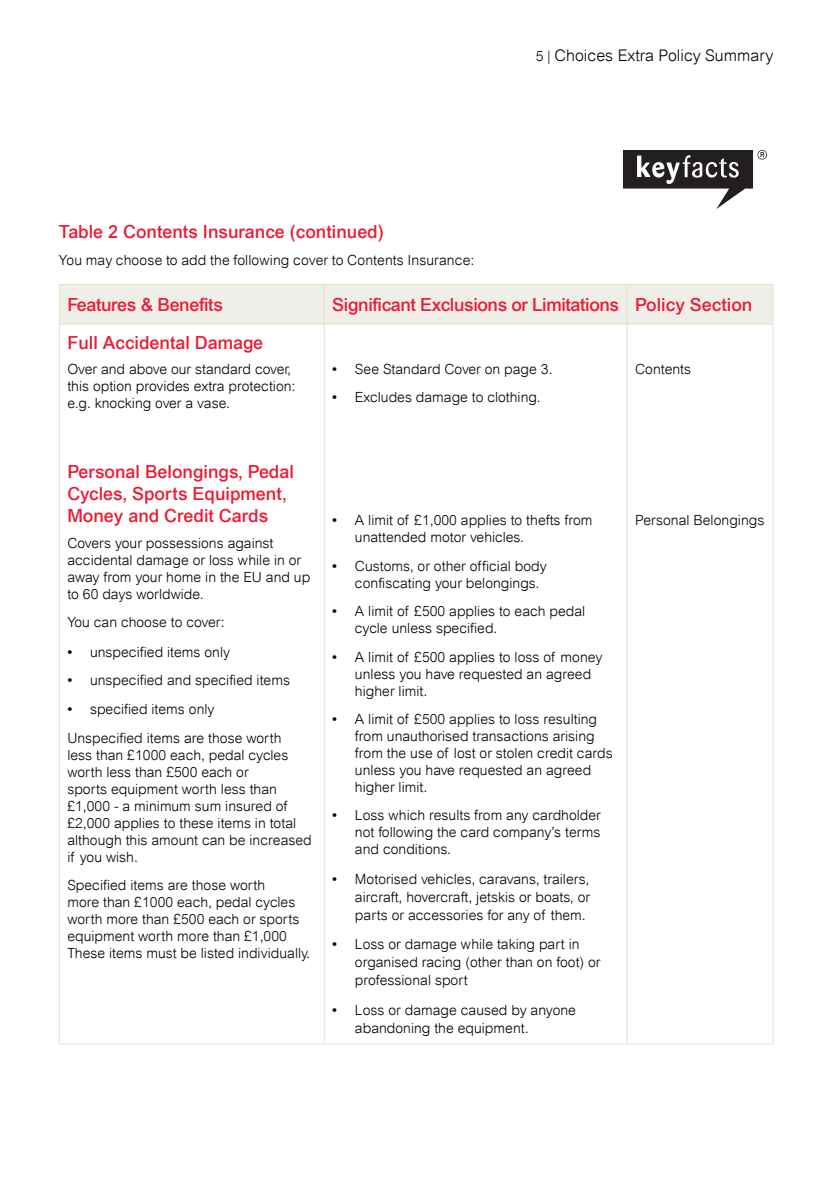
<style>
.page{position:relative;width:836px;height:1189px;background:#fff}
.page>*{position:absolute;margin:0;border:0;box-sizing:border-box;transform-origin:0 0}
.PARA_HEADER{font:500 18px/22px "Arial";color:#ed1a33}
.BODY{font:500 18px "Arial";letter-spacing:-.02em;color:#ed1a33}
.BODY-2{font:500 18px "Arial";color:#ed1a33}
.t1{font:300 16px "Arial";color:#000001}
.BODY-3{font:300 14px/17px "Arial";color:#000001}
.s1{font-size:14px}
.s2{font-weight:500}
</style>
<div class="page">
<div style="left:60px;top:285px;width:712px;height:38px;background:#efeee8"></div>
<hr style="left:59px;top:284px;width:265px;height:1px;background:#e9deca">
<hr style="left:59px;top:285px;width:1px;height:38px;background:#e9deca">
<hr style="left:324px;top:284px;width:303px;height:1px;background:#e9deca">
<hr style="left:324px;top:285px;width:1px;height:38px;background:#e9deca">
<hr style="left:627px;top:284px;width:146px;height:1px;background:#e9deca">
<hr style="left:626px;top:285px;width:1px;height:38px;background:#e9deca">
<hr style="left:772px;top:285px;width:1px;height:38px;background:#e9deca">
<hr style="left:59px;top:323px;width:265px;height:1px;background:#e9deca">
<hr style="left:59px;top:324px;width:1px;height:719px;background:#e9deca">
<hr style="left:324px;top:323px;width:303px;height:1px;background:#e9deca">
<hr style="left:324px;top:324px;width:1px;height:719px;background:#e9deca">
<hr style="left:627px;top:323px;width:146px;height:1px;background:#e9deca">
<hr style="left:626px;top:324px;width:1px;height:719px;background:#e9deca">
<hr style="left:772px;top:324px;width:1px;height:719px;background:#e9deca">
<hr style="left:59px;top:1043px;width:265px;height:1px;background:#e9deca">
<hr style="left:324px;top:1043px;width:303px;height:1px;background:#e9deca">
<hr style="left:627px;top:1043px;width:146px;height:1px;background:#e9deca">
<img style="left:623px;top:150px;width:144px;height:59px">
<p class="t1" style="left:536px;top:46px;width:239px"><span class="s1">5 |</span> Choices Extra Policy Summary</p>
<p class="PARA_HEADER" style="left:59px;top:220px;width:326px">Table 2 Contents Insurance (continued)</p>
<p class="BODY-3" style="left:59px;top:251px;width:417px">You may choose to add the following cover to Contents Insurance:</p>
<p class="BODY" style="left:67px;top:294px;width:157px">Features &amp; Benefits</p>
<p class="BODY" style="left:332px;top:294px;width:288px">Significant Exclusions or Limitations</p>
<p class="BODY-2" style="left:635px;top:294px;width:119px">Policy Section</p>
<p class="PARA_HEADER" style="left:67px;top:331px;width:197px">Full Accidental Damage</p>
<p class="BODY-3" style="left:67px;top:360px;width:230px">Over and above our standard cover, this option provides extra protection: e.g. knocking over a vase.</p>
<p class="BODY-3" style="left:332px;top:360px;width:222px"><span class="s2">•</span> See Standard Cover on page 3.</p>
<p class="BODY-3" style="left:332px;top:389px;width:210px"><span class="s2">•</span> Excludes damage to clothing.</p>
<p class="BODY-3" style="left:635px;top:360px;width:58px">Contents</p>
<p class="PARA_HEADER" style="left:67px;top:460px;width:228px">Personal Belongings, Pedal<br>Cycles, Sports Equipment,<br>Money and Credit Cards</p>
<p class="BODY-3" style="left:67px;top:534px;width:244px">Covers your possessions against accidental damage or loss while in or away from your home in the EU and up to 60 days worldwide.</p>
<p class="BODY-3" style="left:67px;top:613px;width:159px">You can choose to cover:</p>
<p class="BODY-3" style="left:67px;top:643px;width:164px"><span class="s2">•</span> unspecified items only</p>
<p class="BODY-3" style="left:67px;top:671px;width:224px"><span class="s2">•</span> unspecified and specified items</p>
<p class="BODY-3" style="left:67px;top:700px;width:149px"><span class="s2">•</span> specified items only</p>
<p class="BODY-3" style="left:67px;top:729px;width:246px">Unspecified items are those worth<br>less than £1000 each, pedal cycles worth less than £500 each or<br>sports equipment worth less than £1,000 - a minimum sum insured of £2,000 applies to these items in total although this amount can be increased if you wish.</p>
<p class="BODY-3" style="left:67px;top:876px;width:244px">Specified items are those worth<br>more than £1000 each, pedal cycles worth more than £500 each or sports equipment worth more than £1,000<br>These items must be listed individually.</p>
<p class="BODY-3" style="left:355px;top:512px;width:239px;text-indent:-23px"><span class="s2">•</span> A limit of £1,000 applies to thefts from unattended motor vehicles.</p>
<p class="BODY-3" style="left:355px;top:557px;width:193px;text-indent:-23px"><span class="s2">•</span> Customs, or other official body confiscating your belongings.</p>
<p class="BODY-3" style="left:355px;top:602px;width:232px;text-indent:-23px"><span class="s2">•</span> A limit of £500 applies to each pedal cycle unless specified.</p>
<p class="BODY-3" style="left:355px;top:648px;width:249px;text-indent:-23px"><span class="s2">•</span> A limit of £500 applies to loss of money unless you have requested an agreed higher limit.</p>
<p class="BODY-3" style="left:355px;top:710px;width:259px;text-indent:-23px"><span class="s2">•</span> A limit of £500 applies to loss resulting from unauthorised transactions arising from the use of lost or stolen credit cards unless you have requested an agreed higher limit.</p>
<p class="BODY-3" style="left:355px;top:806px;width:247px;text-align:justify;text-indent:-23px"><span class="s2">•</span> Loss which results from any cardholder not following the card company’s terms and conditions.</p>
<p class="BODY-3" style="left:355px;top:869px;width:237px;line-height:18px;text-align:justify;text-indent:-23px"><span class="s2">•</span> Motorised vehicles, caravans, trailers, aircraft, hovercraft, jetskis or boats, or parts or accessories for any of them.</p>
<p class="BODY-3" style="left:355px;top:934px;width:247px;line-height:18px;text-indent:-23px"><span class="s2">•</span> Loss or damage while taking part in organised racing (other than on foot) or professional sport</p>
<p class="BODY-3" style="left:355px;top:1000px;width:222px;line-height:18px;text-indent:-23px"><span class="s2">•</span> Loss or damage caused by anyone abandoning the equipment.</p>
<p class="BODY-3" style="left:635px;top:512px;width:131px">Personal Belongings</p>
</div>
